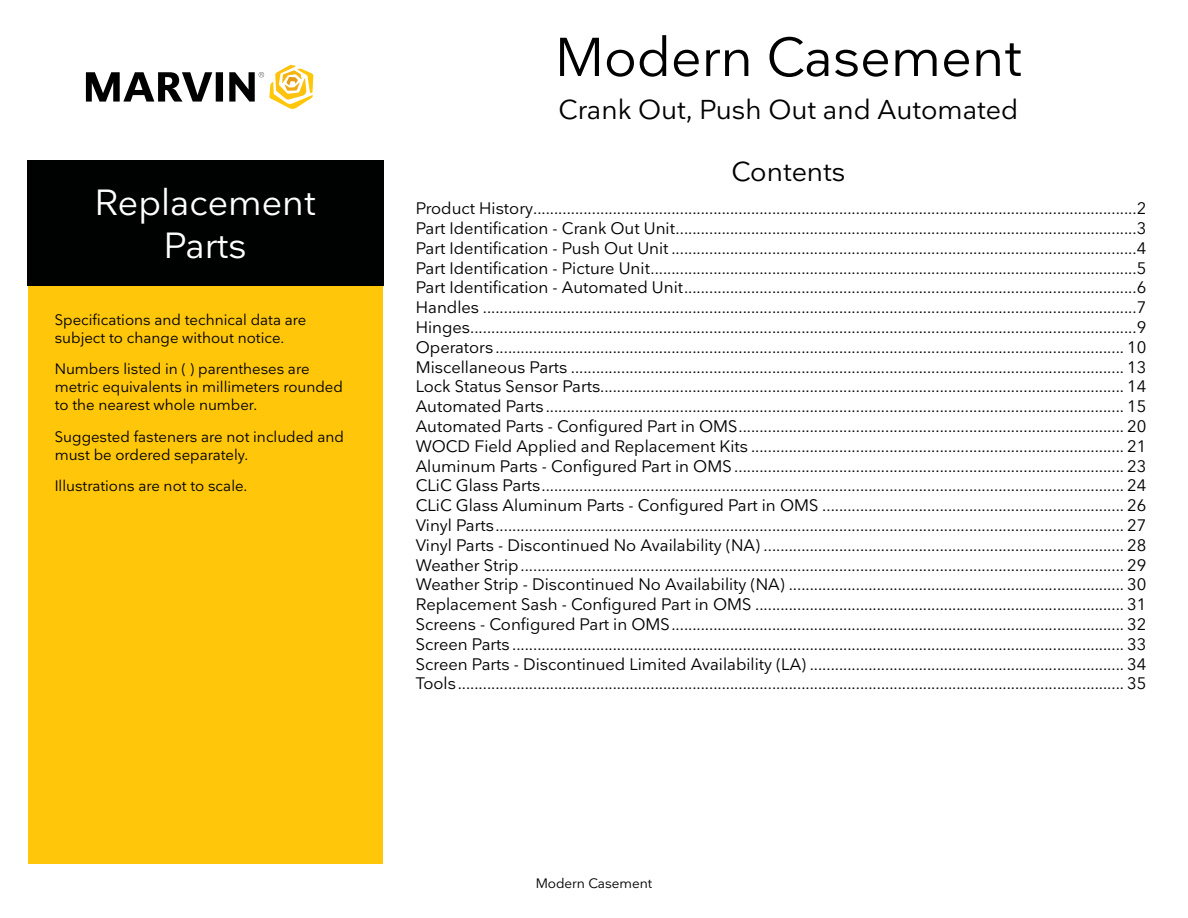
<style>
.page{position:relative;width:1188px;height:918px;background:#fff}
.page>*{position:absolute;margin:0;border:0;box-sizing:border-box;transform-origin:0 0}
.t1{font:54px "Nationale";color:#000}
.t2{font:36px/43.2px "Nationale";color:#fff;text-align:center}
.t3{font:27px "Nationale";color:#000}
.t4{font:27px "Nationale";color:#000101}
.t5{font:16.5px/19.8px "Nationale";color:#000101;text-align:justify}
.t6{font:15px/18px "Nationale";color:#000101}
.t7{font:13.5px "Nationale";color:#000101}
</style>
<div class="page">
<div style="left:27px;top:160px;width:356px;height:126px;background:#000101"></div>
<svg style="left:86px;top:65px;width:227px;height:44px"></svg>
<div style="left:28px;top:286px;width:355px;height:578px;background:#ffc60a"></div>
<h2 class="t2" style="left:95px;top:180px;width:222px">Replacement<br>Parts</h2>
<p class="t6" style="left:55px;top:310px;width:253px">Specifications and technical data are subject to change without notice.</p>
<p class="t6" style="left:55px;top:360px;width:290px">Numbers listed in ( ) parentheses are metric equivalents in millimeters rounded to the nearest whole number.</p>
<p class="t6" style="left:55px;top:427px;width:291px">Suggested fasteners are not included and must be ordered separately.</p>
<p class="t6" style="left:55px;top:477px;width:194px">Illustrations are not to scale.</p>
<h1 class="t1" style="left:555px;top:23px;width:468px">Modern Casement</h1>
<h3 class="t3" style="left:559px;top:93px;width:461px">Crank Out, Push Out and Automated</h3>
<h3 class="t4" style="left:731px;top:154px;width:116px">Contents</h3>
<p class="t5" style="left:416px;top:198px;width:732px">Product History................................................................................................................................................2<br>Part Identification - Crank Out Unit..............................................................................................................3<br>Part Identification - Push Out Unit ...............................................................................................................4<br>Part Identification - Picture Unit....................................................................................................................5<br>Part Identification - Automated Unit............................................................................................................6<br>Handles ............................................................................................................................................................7<br>Hinges...............................................................................................................................................................9<br>Operators ...................................................................................................................................................... 10<br>Miscellaneous Parts .................................................................................................................................... 13<br>Lock Status Sensor Parts............................................................................................................................. 14<br>Automated Parts .......................................................................................................................................... 15<br>Automated Parts - Configured Part in OMS............................................................................................ 20<br>WOCD Field Applied and Replacement Kits ......................................................................................... 21<br>Aluminum Parts - Configured Part in OMS ............................................................................................. 23<br>CLiC Glass Parts........................................................................................................................................... 24<br>CLiC Glass Aluminum Parts - Configured Part in OMS ........................................................................ 26<br>Vinyl Parts...................................................................................................................................................... 27<br>Vinyl Parts - Discontinued No Availability (NA) ...................................................................................... 28<br>Weather Strip................................................................................................................................................ 29<br>Weather Strip - Discontinued No Availability (NA) ................................................................................ 30<br>Replacement Sash - Configured Part in OMS ........................................................................................ 31<br>Screens - Configured Part in OMS............................................................................................................ 32<br>Screen Parts .................................................................................................................................................. 33<br>Screen Parts - Discontinued Limited Availability (LA) ........................................................................... 34<br>Tools............................................................................................................................................................... 35</p>
<p class="t7" style="left:536px;top:874px;width:118px">Modern Casement</p>
</div>
